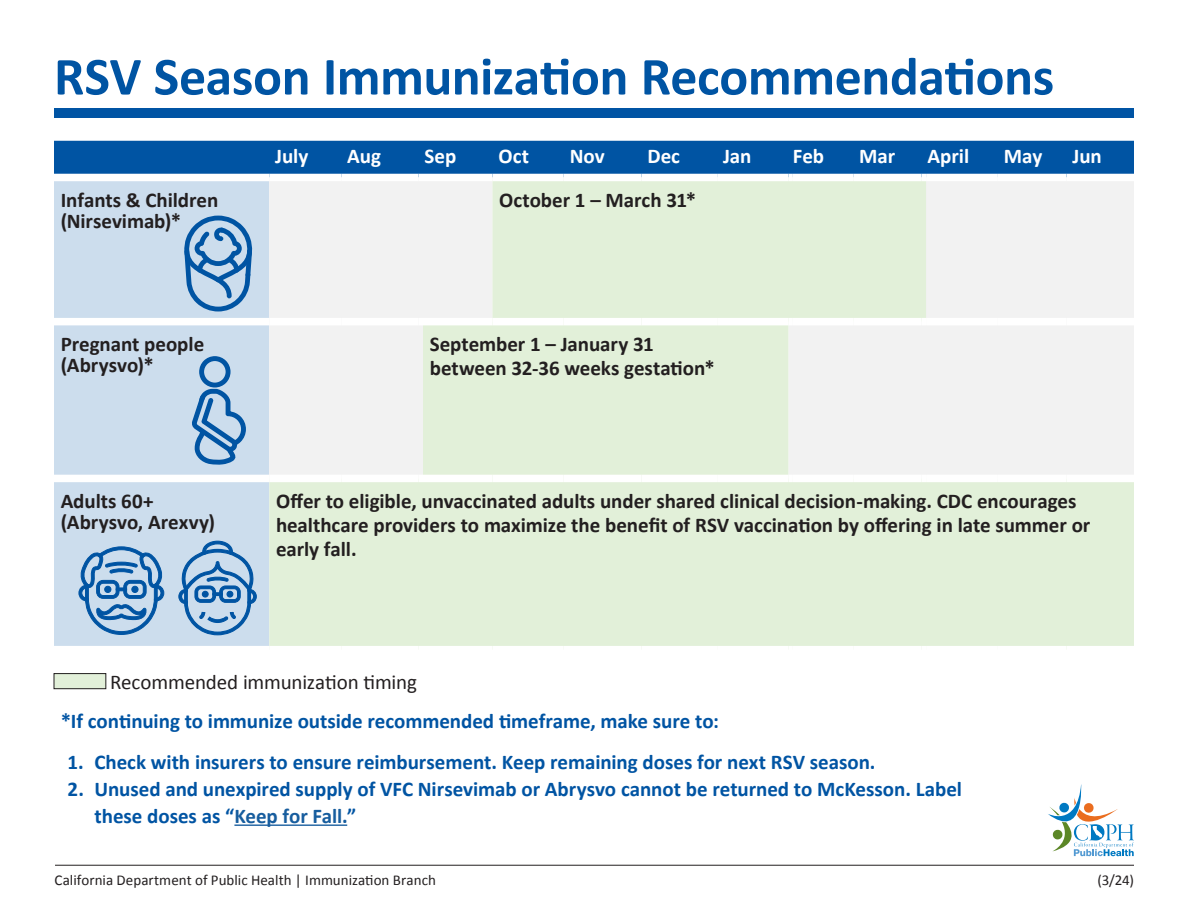
<style>
.page{position:relative;width:1188px;height:918px;background:#fff}
.page>*{position:absolute;margin:0;border:0;box-sizing:border-box;transform-origin:0 0}
.t1{font:700 54px "Calibri";letter-spacing:-.01em;color:#0054a3}
.virus{font:700 21px/24px "Calibri";letter-spacing:-.005em;color:#231f20}
.t2{font:700 21px/27px "Calibri";letter-spacing:-.005em;color:#0054a3}
.table_header{font:700 21px "Calibri";letter-spacing:-.005em;color:#fff}
.t3{font:21px "Calibri";letter-spacing:-.005em;color:#231f20}
.t4{font:15px "Calibri";color:#231f20}
.s1{color:#175d9e}
</style>
<div class="page">
<div style="left:55px;top:108px;width:1079px;height:10px;background:#0054a4"></div>
<svg style="left:1048px;top:784px;width:86px;height:72px"></svg>
<hr style="left:234px;top:825px;width:113px;height:1px;background:#175d9e">
<div style="left:54px;top:181px;width:215px;height:465px;background:#ccdded"></div>
<svg style="left:269px;top:181px;width:865px;height:465px;fill:#e2f0d9"></svg>
<div style="left:54px;top:318px;width:215px;height:7px;background:#fff"></div>
<div style="left:269px;top:318px;width:72px;height:7px;background:#fff"></div>
<div style="left:341px;top:318px;width:78px;height:7px;background:#fff"></div>
<svg style="left:419px;top:318px;width:4px;height:7px"></svg>
<div style="left:423px;top:318px;width:69px;height:7px;background:#fff"></div>
<div style="left:492px;top:318px;width:72px;height:7px;background:#fff"></div>
<div style="left:564px;top:318px;width:78px;height:7px;background:#fff"></div>
<div style="left:642px;top:318px;width:75px;height:7px;background:#fff"></div>
<div style="left:717px;top:318px;width:71px;height:7px;background:#fff"></div>
<svg style="left:788px;top:318px;width:5px;height:7px"></svg>
<div style="left:793px;top:318px;width:60px;height:7px;background:#fff"></div>
<div style="left:853px;top:318px;width:69px;height:7px;background:#fff"></div>
<svg style="left:922px;top:318px;width:4px;height:7px"></svg>
<div style="left:926px;top:318px;width:72px;height:7px;background:#fff"></div>
<div style="left:998px;top:318px;width:69px;height:7px;background:#fff"></div>
<div style="left:1066px;top:318px;width:68px;height:7px;background:#fff"></div>
<div style="left:54px;top:475px;width:215px;height:7px;background:#fff"></div>
<div style="left:269px;top:475px;width:72px;height:7px;background:#fff"></div>
<div style="left:341px;top:475px;width:78px;height:7px;background:#fff"></div>
<svg style="left:419px;top:475px;width:4px;height:7px"></svg>
<div style="left:423px;top:475px;width:69px;height:7px;background:#fff"></div>
<div style="left:492px;top:475px;width:72px;height:7px;background:#fff"></div>
<div style="left:564px;top:475px;width:78px;height:7px;background:#fff"></div>
<div style="left:642px;top:475px;width:75px;height:7px;background:#fff"></div>
<div style="left:717px;top:475px;width:71px;height:7px;background:#fff"></div>
<svg style="left:788px;top:475px;width:5px;height:7px"></svg>
<div style="left:793px;top:475px;width:60px;height:7px;background:#fff"></div>
<div style="left:853px;top:475px;width:69px;height:7px;background:#fff"></div>
<svg style="left:922px;top:475px;width:4px;height:7px"></svg>
<div style="left:926px;top:475px;width:72px;height:7px;background:#fff"></div>
<div style="left:998px;top:475px;width:69px;height:7px;background:#fff"></div>
<div style="left:1066px;top:475px;width:68px;height:7px;background:#fff"></div>
<svg style="left:54px;top:141px;width:1080px;height:37px;background:#1864ab"></svg>
<div style="left:926px;top:174px;width:72px;height:7px;background:#fff"></div>
<div style="left:998px;top:174px;width:69px;height:7px;background:#fff"></div>
<div style="left:1066px;top:174px;width:68px;height:7px;background:#fff"></div>
<svg style="left:184px;top:216px;width:68px;height:96px;background:#83acd2"></svg>
<svg style="left:191px;top:355px;width:56px;height:111px;background:#8fb4d7"></svg>
<svg style="left:78px;top:546px;width:87px;height:89px;background:#87aed3"></svg>
<svg style="left:178px;top:540px;width:79px;height:96px;background:#91b5d7"></svg>
<hr style="left:55px;top:865px;width:1079px;height:1px;background:#231f20">
<div style="left:54px;top:674px;width:52px;height:15px;background:#e2f0d9"></div>
<div style="left:54px;top:673px;width:52px;height:16px;border:1px solid #231f20"></div>
<p class="t1" style="left:54px;top:38px;width:1002px">RSV Season Immunization Recommendations</p>
<p class="virus" style="left:61px;top:187px;width:159px">Infants &amp; Children</p>
<p class="virus" style="left:61px;top:208px;width:122px">(Nirsevimab)*</p>
<p class="table_header" style="left:275px;top:141px;width:35px">July</p>
<p class="table_header" style="left:347px;top:141px;width:35px">Aug</p>
<p class="table_header" style="left:424px;top:141px;width:33px">Sep</p>
<p class="table_header" style="left:498px;top:141px;width:32px">Oct</p>
<p class="table_header" style="left:570px;top:141px;width:36px">Nov</p>
<p class="table_header" style="left:648px;top:141px;width:34px">Dec</p>
<p class="table_header" style="left:723px;top:141px;width:30px">Jan</p>
<p class="table_header" style="left:793px;top:141px;width:33px">Feb</p>
<p class="table_header" style="left:859px;top:141px;width:38px">Mar</p>
<p class="table_header" style="left:928px;top:141px;width:43px">April</p>
<p class="table_header" style="left:1004px;top:141px;width:40px">May</p>
<p class="table_header" style="left:1072px;top:141px;width:31px">Jun</p>
<p class="virus" style="left:499px;top:187px;width:198px">October 1 – March 31*</p>
<p class="virus" style="left:61px;top:333px;width:145px;line-height:21px">Pregnant people (Abrysvo)*</p>
<p class="virus" style="left:430px;top:331px;width:226px">September 1 – January 31</p>
<p class="virus" style="left:430px;top:355px;width:287px">between 32-36 weeks gestation*</p>
<p class="virus" style="left:61px;top:488px;width:94px">Adults 60+</p>
<p class="virus" style="left:61px;top:509px;width:156px">(Abrysvo, Arexvy)</p>
<p class="virus" style="left:276px;top:488px;width:816px">Offer to eligible, unvaccinated adults under shared clinical decision-making. CDC encourages healthcare providers to maximize the benefit of RSV vaccination by offering in late summer or early fall.</p>
<p class="t3" style="left:110px;top:667px;width:308px">Recommended immunization timing</p>
<p class="t2" style="left:61px;top:707px;width:660px">*If continuing to immunize outside recommended timeframe, make sure to:</p>
<p class="t2" style="left:68px;top:748px;width:810px">1. Check with insurers to ensure reimbursement. Keep remaining doses for next RSV season.</p>
<p class="t2" style="left:94px;top:775px;width:869px;text-indent:-27px">2. Unused and unexpired supply of VFC Nirsevimab or Abrysvo cannot be returned to McKesson. Label these doses as “<span class="s1">Keep for Fall.</span>”</p>
<p class="t4" style="left:54px;top:870px;width:383px">California Department of Public Health | Immunization Branch</p>
<p class="t4" style="left:1098px;top:870px;width:38px">(3/24)</p>
</div>
